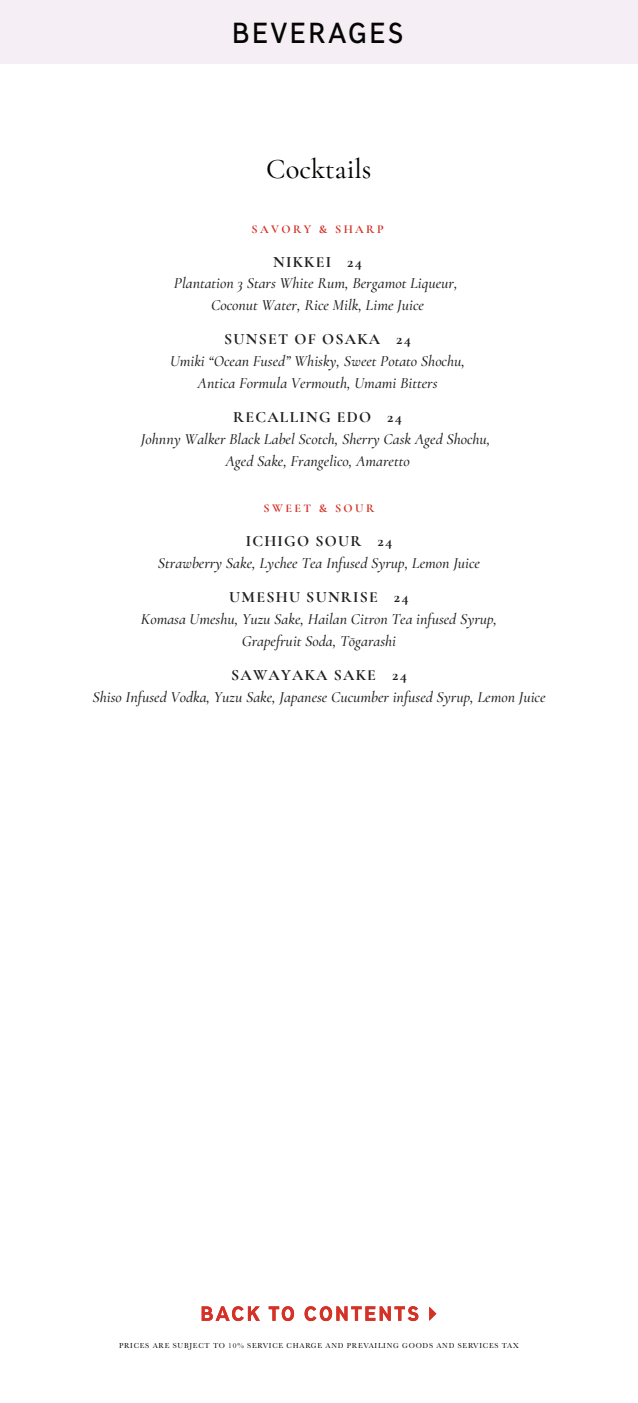
<style>
.page{position:relative;width:638px;height:1403px;background:#fff}
.page>*{position:absolute;margin:0;border:0;box-sizing:border-box;transform-origin:0 0}
.t1{font:500 28.5px "Cormorant Garamond";color:#040503}
.t2{font:700 27.6px "Madras";letter-spacing:.1em;color:#050504}
.t3{font:italic 500 15.75px/21.9px "Cormorant";color:#211e1e;text-align:center}
.t4{font:700 15.75px "Cormorant Garamond";letter-spacing:.08em;color:#211e1e}
.t5{font:700 12px "Cormorant Garamond";letter-spacing:.2em;color:#d43127}
.t6{font:7.5px "Baskerville";letter-spacing:.1em;color:#040503}
</style>
<div class="page">
<svg style="left:202px;top:1306px;width:58px;height:15px"></svg>
<svg style="left:269px;top:1306px;width:25px;height:15px"></svg>
<svg style="left:304px;top:1306px;width:114px;height:15px"></svg>
<svg style="left:429px;top:1306px;width:7px;height:14px"></svg>
<div style="left:0;top:0;width:638px;height:64px;background:#f5eff5"></div>
<h2 class="t2" style="left:232px;top:16px;width:172px">BEVERAGES</h2>
<h1 class="t1" style="left:266px;top:152px;width:107px">Cocktails</h1>
<p class="t5" style="left:251px;top:221px;width:134px">SAVORY &amp; SHARP</p>
<p class="t4" style="left:273px;top:252px;width:90px">NIKKEI 24</p>
<p class="t3" style="left:174px;top:271px;width:285px">Plantation 3 Stars White Rum, Bergamot Liqueur,<br>Coconut Water, Rice Milk, Lime Juice</p>
<p class="t4" style="left:224px;top:329px;width:188px">SUNSET OF OSAKA 24</p>
<p class="t3" style="left:170px;top:349px;width:296px">Umiki “Ocean Fused” Whisky, Sweet Potato Shochu,<br>Antica Formula Vermouth, Umami Bitters</p>
<p class="t4" style="left:233px;top:407px;width:170px">RECALLING EDO 24</p>
<p class="t3" style="left:141px;top:426px;width:351px">Johnny Walker Black Label Scotch, Sherry Cask Aged Shochu,<br>Aged Sake, Frangelico, Amaretto</p>
<p class="t5" style="left:263px;top:501px;width:112px">SWEET &amp; SOUR</p>
<p class="t4" style="left:246px;top:531px;width:148px">ICHIGO SOUR 24</p>
<p class="t3" style="left:158px;top:551px;width:324px">Strawberry Sake, Lychee Tea Infused Syrup, Lemon Juice</p>
<p class="t4" style="left:229px;top:587px;width:181px">UMESHU SUNRISE 24</p>
<p class="t3" style="left:141px;top:607px;width:358px">Komasa Umeshu, Yuzu Sake, Hailan Citron Tea infused Syrup,<br>Grapefruit Soda, Tōgarashi</p>
<p class="t4" style="left:231px;top:665px;width:177px">SAWAYAKA SAKE 24</p>
<p class="t3" style="left:92px;top:684px;width:454px">Shiso Infused Vodka, Yuzu Sake, Japanese Cucumber infused Syrup, Lemon Juice</p>
<p class="t6" style="left:119px;top:1340px;width:401px">PRICES ARE SUBJECT TO 10% SERVICE CHARGE AND PREVAILING GOODS AND SERVICES TAX</p>
</div>
